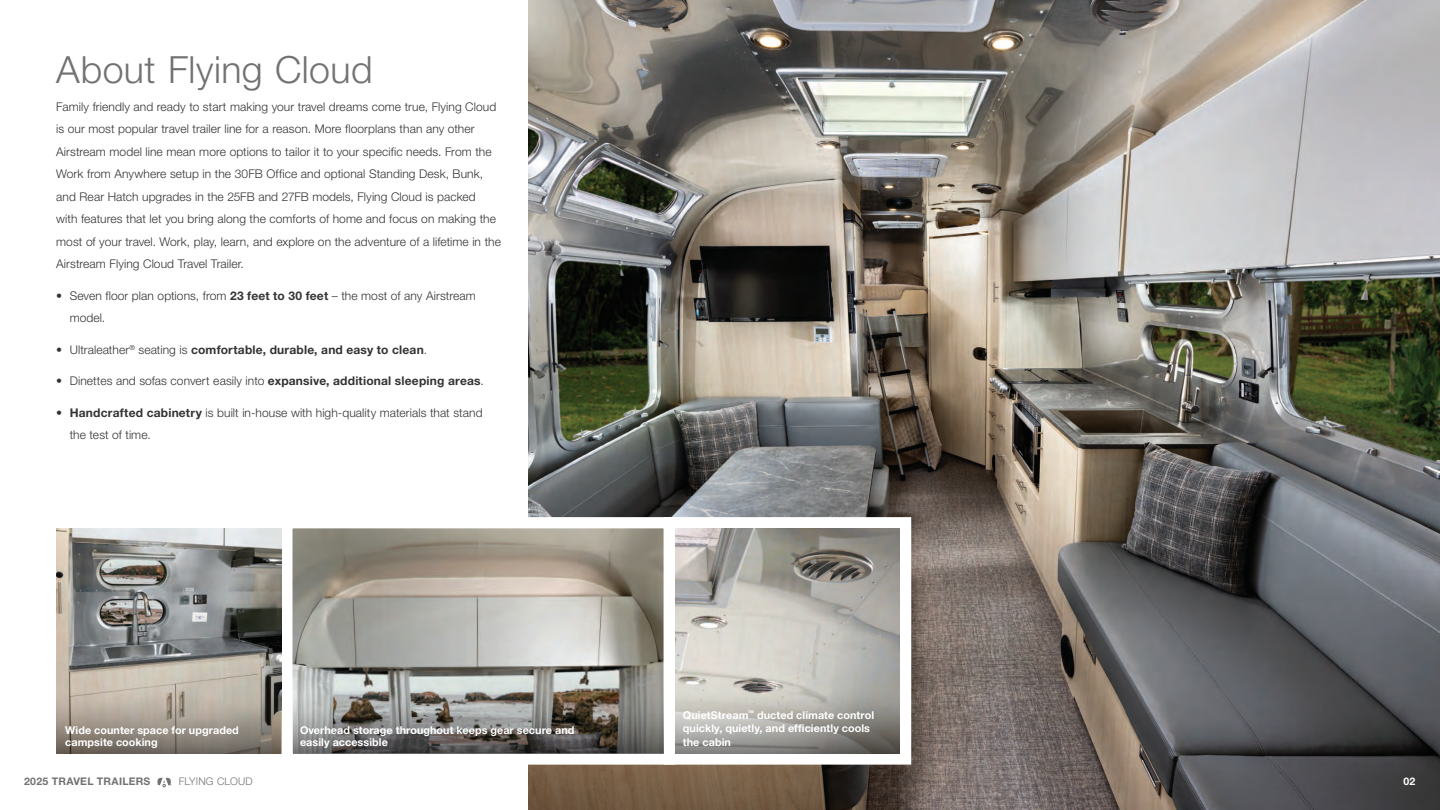
<style>
.page{position:relative;width:1440px;height:810px;background:#fff}
.page>*{position:absolute;margin:0;border:0;box-sizing:border-box;transform-origin:0 0}
.t1{font:300 37.5px "Helvetica Neue LT Std";letter-spacing:.01em;color:#727272}
.t2{font:300 12px/22.5px "Helvetica Neue LT Std";letter-spacing:.005em;color:#323332}
.t3{font:700 12px "Helvetica Neue LT Std";letter-spacing:.015em;color:#323332}
.t4{font:700 10.8px/12px "Helvetica Neue LT Std";letter-spacing:.005em;color:#fff}
.t5{font:700 10.5px "Helvetica Neue LT Std";letter-spacing:.025em;color:#727272}
.t6{font:300 10.5px "Helvetica Neue LT Std";letter-spacing:.015em;color:#727272}
.t7{font:700 10.5px "Helvetica Neue LT Std";color:#fff}
.s1{font-weight:700}
.s2{font-weight:300}
</style>
<div class="page">
<img style="left:529px;top:0;width:911px;height:810px">
<svg style="left:276px;top:512px;width:382px;height:258px"></svg>
<img style="left:56px;top:529px;width:225px;height:159px">
<svg style="left:658px;top:512px;width:259px;height:258px"></svg>
<img style="left:675px;top:529px;width:225px;height:159px">
<svg style="left:158px;top:778px;width:14px;height:9px"></svg>
<svg style="left:293px;top:688px;width:371px;height:66px;background:#777571"></svg>
<svg style="left:675px;top:688px;width:225px;height:66px;background:#a2a09b"></svg>
<svg style="left:56px;top:688px;width:225px;height:66px;background:#9b9287"></svg>
<h1 class="t1" style="left:56px;top:56px;width:318px">About Flying Cloud</h1>
<p class="t2" style="left:56px;top:96px;width:446px">Family friendly and ready to start making your travel dreams come true, Flying Cloud is our most popular travel trailer line for a reason. More floorplans than any other Airstream model line mean more options to tailor it to your specific needs. From the Work from Anywhere setup in the 30FB Office and optional Standing Desk, Bunk, and Rear Hatch upgrades in the 25FB and 27FB models, Flying Cloud is packed<br>with features that let you bring along the comforts of home and focus on making the most of your travel. Work, play, learn, and explore on the adventure of a lifetime in the Airstream Flying Cloud Travel Trailer.</p>
<p class="t2" style="left:70px;top:285px;width:408px;text-indent:-13px">• Seven floor plan options, from <span class="s1">23 feet to 30 feet</span> – the most of any Airstream model.</p>
<p class="t3" style="left:56px;top:345px;width:372px"><span class="s2">• Ultraleather</span><sup>®</sup> <span class="s2">seating is</span> comfortable, durable, and easy to clean<span class="s2">.</span></p>
<p class="t2" style="left:56px;top:371px;width:429px">• Dinettes and sofas convert easily into <span class="s1">expansive, additional sleeping areas</span>.</p>
<p class="t2" style="left:70px;top:402px;width:414px;text-indent:-14px"><span class="s1">• Handcrafted cabinetry</span> is built in-house with high-quality materials that stand the test of time.</p>
<p class="t4" style="left:65px;top:725px;width:175px">Wide counter space for upgraded campsite cooking</p>
<p class="t4" style="left:300px;top:725px;width:276px">Overhead storage throughout keeps gear secure and easily accessible</p>
<p class="t4" style="left:683px;top:709px;width:193px;line-height:13.5px">QuietStream<sup>™</sup> ducted climate control quickly, quietly, and efficiently cools the cabin</p>
<p class="t5" style="left:24px;top:778px;width:128px">2025 TRAVEL TRAILERS</p>
<p class="t6" style="left:179px;top:778px;width:75px">FLYING CLOUD</p>
<p class="t7" style="left:1403px;top:778px;width:13px">02</p>
</div>
